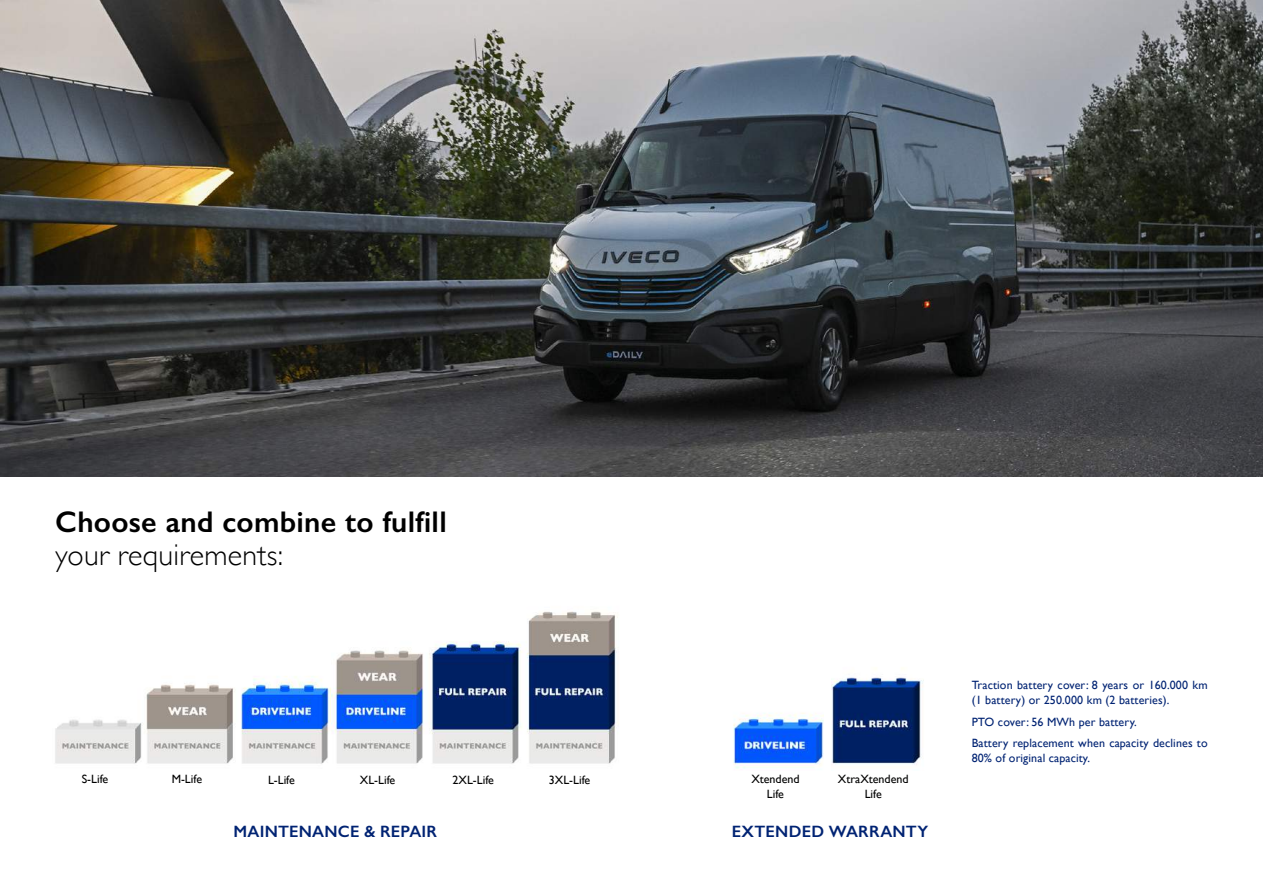
<style>
.page{position:relative;width:1263px;height:893px;background:#fff}
.page>*{position:absolute;margin:0;border:0;box-sizing:border-box;transform-origin:0 0}
.t1{font:600 30px "Gill Sans";letter-spacing:.01em;color:#000}
.t2{font:300 30px "Gill Sans";letter-spacing:.01em;color:#000}
.t3{font:600 16.5px "Gill Sans";letter-spacing:.01em;color:#002373}
.t4{font:12px/15px "Gill Sans";letter-spacing:.01em;color:#002373}
.t5{font:12px/15px "Gill Sans";color:#000;text-align:center}
</style>
<div class="page">
<img style="left:0;top:0;width:1263px;height:476px">
<img style="left:55px;top:611px;width:564px;height:153px">
<img style="left:831px;top:677px;width:93px;height:88px">
<img style="left:733px;top:712px;width:90px;height:57px">
<h1 class="t1" style="left:55px;top:504px;width:393px">Choose and combine to fulfill</h1>
<h1 class="t2" style="left:55px;top:531px;width:229px">your requirements:</h1>
<p class="t5" style="left:268px;top:772px;width:28px">L-Life</p>
<p class="t5" style="left:360px;top:772px;width:37px">XL-Life</p>
<p class="t5" style="left:453px;top:772px;width:43px">2XL-Life</p>
<p class="t5" style="left:549px;top:772px;width:43px">3XL-Life</p>
<p class="t5" style="left:82px;top:772px;width:28px">S-Life</p>
<p class="t5" style="left:172px;top:772px;width:32px">M-Life</p>
<p class="t5" style="left:751px;top:772px;width:50px">Xtendend<br>Life</p>
<p class="t5" style="left:838px;top:772px;width:72px">XtraXtendend<br>Life</p>
<h2 class="t3" style="left:234px;top:821px;width:205px">MAINTENANCE &amp; REPAIR</h2>
<h2 class="t3" style="left:732px;top:821px;width:198px">EXTENDED WARRANTY</h2>
<p class="t4" style="left:972px;top:677px;width:237px">Traction battery cover: 8 years or 160.000 km (1 battery) or 250.000 km (2 batteries).</p>
<p class="t4" style="left:972px;top:711px;width:238px;line-height:21.8px">PTO cover: 56 MWh per battery.<br>Battery replacement when capacity declines to</p>
<p class="t4" style="left:972px;top:751px;width:120px">80% of original capacity.</p>
</div>
